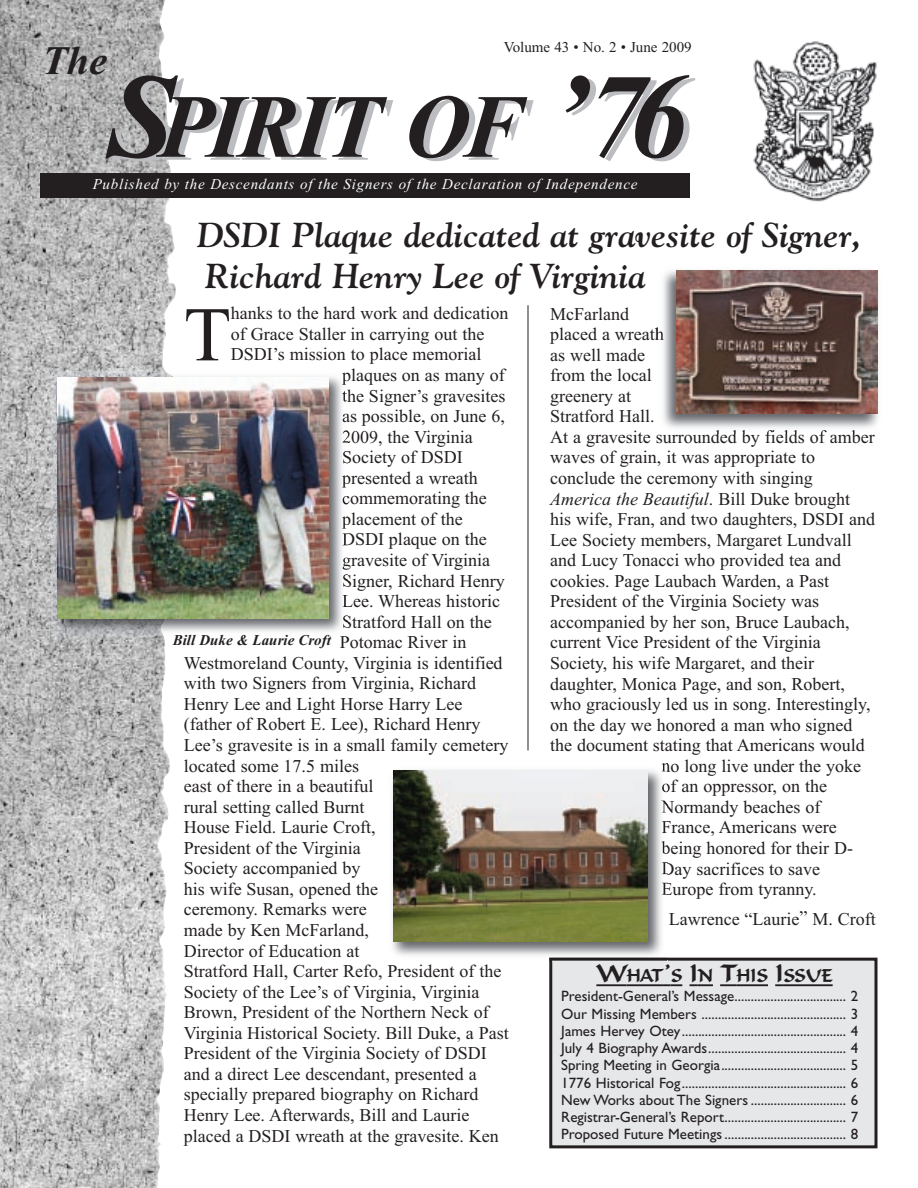
<style>
.page{position:relative;width:918px;height:1188px;background:#fff}
.page>*{position:absolute;margin:0;border:0;box-sizing:border-box;transform-origin:0 0}
.t1{font:italic 700 90px "Times New Roman";letter-spacing:-.045em;color:#231f20}
.t2{font:77.25px "Times New Roman";color:#231f20}
.t3{font:italic 700 40.5px "Times New Roman";color:#231f20}
.t4{font:italic 700 34.5px/41.4px "Goudy";color:#231f20}
.t5{font:18px "Times New Roman";color:#231f20}
.t6{font:italic 18px "Times New Roman";color:#231f20}
.t7{font:18px "Formal Script 421 BT";color:#231f20}
.t8{font:15px/17.2px "Gill Sans";color:#231f20;text-align:justify}
.t9{font:italic 15px "Times New Roman";letter-spacing:.05em;color:#fff}
.t10{font:15px "Times New Roman";color:#231f20}
.t11{font:italic 700 15px "Times New Roman";color:#231f20}
.s1{font-size:120px}
.s2{font-style:normal}
.s3{font-size:24px}
</style>
<div class="page">
<div style="left:551px;top:959px;width:325px;height:188px;background:#e6e7e9"></div>
<div style="left:549px;top:958px;width:329px;height:190px;border:3px solid #231f20"></div>
<img style="left:0;top:0;width:176px;height:1188px">
<img style="left:753px;top:41px;width:124px;height:161px">
<div style="left:40px;top:173px;width:650px;height:25px;background:#231f20"></div>
<hr style="left:528px;top:305px;width:1px;height:445px;background:#231f20">
<img style="left:392px;top:764px;width:275px;height:194px">
<svg style="left:662px;top:763px;width:5px;height:10px"></svg>
<svg style="left:662px;top:782px;width:5px;height:12px"></svg>
<svg style="left:661px;top:801px;width:6px;height:12px"></svg>
<img style="left:662px;top:821px;width:5px;height:14px">
<img style="left:661px;top:841px;width:6px;height:14px">
<img style="left:662px;top:862px;width:5px;height:14px">
<img style="left:662px;top:882px;width:5px;height:14px">
<img style="left:551px;top:961px;width:116px;height:1px">
<img style="left:549px;top:958px;width:118px;height:3px">
<img style="left:393px;top:770px;width:255px;height:172px">
<img style="left:175px;top:371px;width:173px;height:267px">
<svg style="left:342px;top:372px;width:6px;height:13px"></svg>
<img style="left:342px;top:389px;width:6px;height:14px">
<svg style="left:343px;top:414px;width:5px;height:9px"></svg>
<img style="left:342px;top:430px;width:6px;height:14px">
<svg style="left:343px;top:451px;width:5px;height:13px"></svg>
<img style="left:342px;top:474px;width:6px;height:14px">
<svg style="left:343px;top:496px;width:5px;height:8px"></svg>
<svg style="left:342px;top:516px;width:6px;height:13px"></svg>
<img style="left:342px;top:533px;width:6px;height:14px">
<img style="left:343px;top:556px;width:5px;height:14px">
<img style="left:343px;top:574px;width:5px;height:14px">
<svg style="left:342px;top:594px;width:6px;height:13px"></svg>
<svg style="left:343px;top:615px;width:5px;height:13px"></svg>
<svg style="left:340px;top:636px;width:8px;height:2px"></svg>
<img style="left:51px;top:371px;width:124px;height:267px">
<img style="left:58px;top:377px;width:271px;height:242px">
<img style="left:657px;top:270px;width:221px;height:163px">
<img style="left:677px;top:271px;width:201px;height:143px">
<hr style="left:596px;top:984px;width:30px;height:2px;background:#231f20">
<hr style="left:626px;top:984px;width:38px;height:2px;background:#231f20">
<svg style="left:664px;top:984px;width:18px;height:2px"></svg>
<svg style="left:690px;top:984px;width:23px;height:2px"></svg>
<svg style="left:720px;top:984px;width:16px;height:2px"></svg>
<hr style="left:736px;top:984px;width:32px;height:2px;background:#231f20">
<svg style="left:775px;top:984px;width:8px;height:2px"></svg>
<hr style="left:783px;top:984px;width:50px;height:2px;background:#231f20">
<p class="t10" style="left:504px;top:38px;width:189px">Volume 43 • No. 2 • June 2009</p>
<h3 class="t3" style="left:42px;top:37px;width:67px">The</h3>
<h1 class="t1" style="left:108px;top:73px;width:581px"><span class="s1">S</span>PIRIT OF <span class="s1">’76</span></h1>
<p class="t9" style="left:93px;top:175px;width:546px">Published by the Descendants of the Signers of the Declaration of Independence</p>
<h3 class="t4" style="left:197px;top:214px;width:666px">DSDI Plaque dedicated at gravesite of Signer,<br>Richard Henry Lee of Virginia</h3>
<h2 class="t2" style="left:184px;top:289px;width:49px">T</h2>
<p class="t5" style="left:231px;top:303px;width:279px">hanks to the hard work and dedication</p>
<p class="t5" style="left:231px;top:323px;width:255px">of Grace Staller in carrying out the</p>
<p class="t5" style="left:231px;top:344px;width:252px">DSDI’s mission to place memorial</p>
<p class="t5" style="left:342px;top:364px;width:164px">plaques on as many of</p>
<p class="t5" style="left:342px;top:385px;width:165px">the Signer’s gravesites</p>
<p class="t5" style="left:342px;top:405px;width:164px">as possible, on June 6,</p>
<p class="t5" style="left:342px;top:426px;width:132px">2009, the Virginia</p>
<p class="t5" style="left:342px;top:446px;width:122px">Society of DSDI</p>
<p class="t5" style="left:342px;top:467px;width:137px">presented a wreath</p>
<p class="t5" style="left:342px;top:488px;width:146px">commemorating the</p>
<p class="t5" style="left:342px;top:508px;width:122px">placement of the</p>
<p class="t5" style="left:342px;top:529px;width:146px">DSDI plaque on the</p>
<p class="t5" style="left:342px;top:549px;width:150px">gravesite of Virginia</p>
<p class="t5" style="left:342px;top:570px;width:164px">Signer, Richard Henry</p>
<p class="t5" style="left:342px;top:590px;width:160px">Lee. Whereas historic</p>
<p class="t5" style="left:342px;top:611px;width:151px">Stratford Hall on the</p>
<p class="t5" style="left:340px;top:631px;width:128px">Potomac River in</p>
<p class="t5" style="left:184px;top:652px;width:320px">Westmoreland County, Virginia is identified</p>
<p class="t5" style="left:184px;top:673px;width:294px">with two Signers from Virginia, Richard</p>
<p class="t5" style="left:184px;top:693px;width:280px">Henry Lee and Light Horse Harry Lee</p>
<p class="t5" style="left:184px;top:714px;width:298px">(father of Robert E. Lee), Richard Henry</p>
<p class="t5" style="left:184px;top:734px;width:326px">Lee’s gravesite is in a small family cemetery</p>
<p class="t5" style="left:184px;top:755px;width:177px">located some 17.5 miles</p>
<p class="t5" style="left:184px;top:775px;width:191px">east of there in a beautiful</p>
<p class="t5" style="left:184px;top:796px;width:182px">rural setting called Burnt</p>
<p class="t5" style="left:184px;top:816px;width:193px">House Field. Laurie Croft,</p>
<p class="t5" style="left:184px;top:837px;width:179px">President of the Virginia</p>
<p class="t5" style="left:184px;top:858px;width:178px">Society accompanied by</p>
<p class="t5" style="left:184px;top:878px;width:196px">his wife Susan, opened the</p>
<p class="t5" style="left:184px;top:899px;width:185px">ceremony. Remarks were</p>
<p class="t5" style="left:184px;top:919px;width:187px">made by Ken McFarland,</p>
<p class="t5" style="left:184px;top:940px;width:177px">Director of Education at</p>
<p class="t5" style="left:184px;top:960px;width:319px">Stratford Hall, Carter Refo, President of the</p>
<p class="t5" style="left:184px;top:981px;width:297px">Society of the Lee’s of Virginia, Virginia</p>
<p class="t5" style="left:184px;top:1001px;width:307px">Brown, President of the Northern Neck of</p>
<p class="t5" style="left:184px;top:1022px;width:327px">Virginia Historical Society. Bill Duke, a Past</p>
<p class="t5" style="left:184px;top:1043px;width:304px">President of the Virginia Society of DSDI</p>
<p class="t5" style="left:184px;top:1063px;width:295px">and a direct Lee descendant, presented a</p>
<p class="t5" style="left:184px;top:1084px;width:296px">specially prepared biography on Richard</p>
<p class="t5" style="left:184px;top:1104px;width:287px">Henry Lee. Afterwards, Bill and Laurie</p>
<p class="t5" style="left:184px;top:1125px;width:317px">placed a DSDI wreath at the gravesite. Ken</p>
<p class="t11" style="left:173px;top:631px;width:160px">Bill Duke &amp; Laurie Croft</p>
<p class="t5" style="left:550px;top:303px;width:80px">McFarland</p>
<p class="t5" style="left:550px;top:323px;width:115px">placed a wreath</p>
<p class="t5" style="left:550px;top:344px;width:96px">as well made</p>
<p class="t5" style="left:550px;top:364px;width:103px">from the local</p>
<p class="t5" style="left:550px;top:385px;width:82px">greenery at</p>
<p class="t5" style="left:550px;top:406px;width:106px">Stratford Hall.</p>
<p class="t5" style="left:550px;top:426px;width:326px">At a gravesite surrounded by fields of amber</p>
<p class="t5" style="left:550px;top:447px;width:267px">waves of grain, it was appropriate to</p>
<p class="t5" style="left:550px;top:467px;width:264px">conclude the ceremony with singing</p>
<p class="t6" style="left:550px;top:488px;width:302px">America the Beautiful<span class="s2">. Bill Duke brought</span></p>
<p class="t5" style="left:550px;top:508px;width:327px">his wife, Fran, and two daughters, DSDI and</p>
<p class="t5" style="left:550px;top:529px;width:303px">Lee Society members, Margaret Lundvall</p>
<p class="t5" style="left:550px;top:549px;width:293px">and Lucy Tonacci who provided tea and</p>
<p class="t5" style="left:550px;top:570px;width:280px">cookies. Page Laubach Warden, a Past</p>
<p class="t5" style="left:550px;top:591px;width:270px">President of the Virginia Society was</p>
<p class="t5" style="left:550px;top:611px;width:301px">accompanied by her son, Bruce Laubach,</p>
<p class="t5" style="left:550px;top:632px;width:272px">current Vice President of the Virginia</p>
<p class="t5" style="left:550px;top:652px;width:266px">Society, his wife Margaret, and their</p>
<p class="t5" style="left:550px;top:673px;width:296px">daughter, Monica Page, and son, Robert,</p>
<p class="t5" style="left:550px;top:693px;width:322px">who graciously led us in song. Interestingly,</p>
<p class="t5" style="left:550px;top:714px;width:304px">on the day we honored a man who signed</p>
<p class="t5" style="left:550px;top:734px;width:316px">the document stating that Americans would</p>
<p class="t5" style="left:661px;top:755px;width:201px">no long live under the yoke</p>
<p class="t5" style="left:661px;top:776px;width:167px">of an oppressor, on the</p>
<p class="t5" style="left:661px;top:796px;width:160px">Normandy beaches of</p>
<p class="t5" style="left:661px;top:817px;width:177px">France, Americans were</p>
<p class="t5" style="left:661px;top:837px;width:193px">being honored for their D-</p>
<p class="t5" style="left:661px;top:858px;width:160px">Day sacrifices to save</p>
<p class="t5" style="left:661px;top:878px;width:157px">Europe from tyranny.</p>
<p class="t5" style="left:669px;top:908px;width:209px">Lawrence “Laurie” M. Croft</p>
<p class="t7" style="left:596px;top:967px;width:238px"><span class="s3">W</span>HAT<span class="s3">’</span>S <span class="s3">I</span>N <span class="s3">T</span>HIS <span class="s3">I</span>SSUE</p>
<p class="t8" style="left:561px;top:989px;width:299px">President-General’s Message.................................. 2<br>Our Missing Members ............................................ 3<br>James Hervey Otey.................................................. 4<br>July 4 Biography Awards.......................................... 4<br>Spring Meeting in Georgia...................................... 5<br>1776 Historical Fog.................................................. 6<br>New Works about The Signers ............................. 6<br>Registrar-General’s Report..................................... 7<br>Proposed Future Meetings ..................................... 8</p>
</div>
